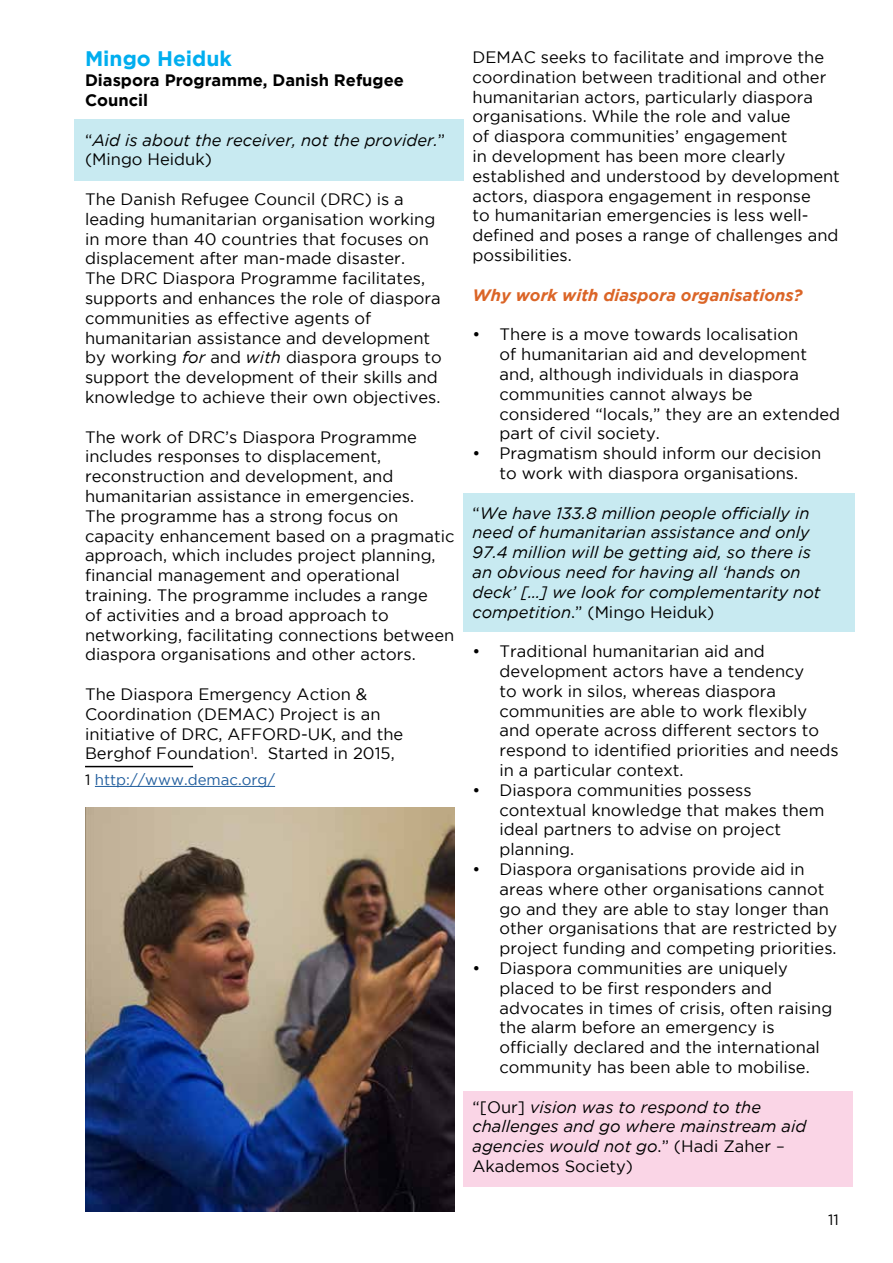
<style>
.page{position:relative;width:893px;height:1263px;background:#fff}
.page>*{position:absolute;margin:0;border:0;box-sizing:border-box;transform-origin:0 0}
.t1{font:700 21px "Gotham";color:#00aeef}
.t2{font:16.5px/19.8px "Gotham";color:#000}
.t3{font:italic 16.5px/19.8px "Gotham";color:#000}
.t4{font:700 16.5px/19.8px "Gotham";color:#000}
.t5{font:italic 700 16.5px "Gotham";color:#db6527}
.t6{font:15px "Gotham";color:#215e9e}
.t7{font:15px "Gotham";color:#000}
.s1{font-style:normal}
.s2{font-style:italic}
.s3{color:#000}
</style>
<div class="page">
<div style="left:463px;top:1091px;width:390px;height:95px;background:#fad5e6"></div>
<div style="left:463px;top:493px;width:392px;height:138px;background:#c8eaf1"></div>
<div style="left:74px;top:119px;width:389px;height:62px;background:#c8eaf1"></div>
<hr style="left:85px;top:766px;width:108px;height:1px;background:#000">
<hr style="left:95px;top:786px;width:180px;height:1px;background:#215e9e">
<img style="left:85px;top:808px;width:369px;height:404px">
<p class="t1" style="left:85px;top:47px;width:148px">Mingo Heiduk</p>
<p class="t4" style="left:85px;top:70px;width:320px">Diaspora Programme, Danish Refugee<br>Council</p>
<p class="t3" style="left:85px;top:130px;width:362px"><span class="s1">“</span>Aid is about the receiver, not the provider.<span class="s1">” (Mingo Heiduk)</span></p>
<p class="t2" style="left:85px;top:189px;width:358px">The Danish Refugee Council (DRC) is a leading humanitarian organisation working in more than 40 countries that focuses on displacement after man-made disaster.<br>The DRC Diaspora Programme facilitates, supports and enhances the role of diaspora communities as effective agents of humanitarian assistance and development by working <span class="s2">for</span> and <span class="s2">with</span> diaspora groups to support the development of their skills and knowledge to achieve their own objectives.</p>
<p class="t2" style="left:85px;top:427px;width:371px">The work of DRC’s Diaspora Programme includes responses to displacement, reconstruction and development, and humanitarian assistance in emergencies.<br>The programme has a strong focus on capacity enhancement based on a pragmatic approach, which includes project planning, financial management and operational training. The programme includes a range<br>of activities and a broad approach to networking, facilitating connections between diaspora organisations and other actors.</p>
<p class="t2" style="left:85px;top:684px;width:320px">The Diaspora Emergency Action &amp; Coordination (DEMAC) Project is an initiative of DRC, AFFORD-UK, and the Berghof Foundation<sup>1</sup>. Started in 2015,</p>
<p class="t6" style="left:85px;top:771px;width:192px"><span class="s3">1</span> http://www.demac.org/</p>
<p class="t2" style="left:472px;top:47px;width:369px">DEMAC seeks to facilitate and improve the coordination between traditional and other humanitarian actors, particularly diaspora organisations. While the role and value<br>of diaspora communities’ engagement<br>in development has been more clearly established and understood by development actors, diaspora engagement in response<br>to humanitarian emergencies is less well&shy;defined and poses a range of challenges and possibilities.</p>
<p class="t5" style="left:472px;top:285px;width:332px">Why work with diaspora organisations?</p>
<p class="t2" style="left:499px;top:324px;width:342px;text-indent:-27px">• There is a move towards localisation<br>of humanitarian aid and development and, although individuals in diaspora communities cannot always be considered “locals,” they are an extended part of civil society.</p>
<p class="t2" style="left:472px;top:443px;width:350px;text-align:center">• Pragmatism should inform our decision to work with diaspora organisations.</p>
<p class="t3" style="left:472px;top:503px;width:349px"><span class="s1">“</span>We have 133.8 million people officially in need of humanitarian assistance and only 97.4 million will be getting aid, so there is an obvious need for having all ‘hands on deck’ […] we look for complementarity not competition<span class="s1">.” (Mingo Heiduk)</span></p>
<p class="t2" style="left:499px;top:641px;width:341px;text-indent:-27px">• Traditional humanitarian aid and development actors have a tendency<br>to work in silos, whereas diaspora communities are able to work flexibly and operate across different sectors to respond to identified priorities and needs in a particular context.</p>
<p class="t2" style="left:499px;top:780px;width:326px;text-indent:-27px">• Diaspora communities possess contextual knowledge that makes them ideal partners to advise on project planning.</p>
<p class="t2" style="left:499px;top:859px;width:339px;text-indent:-27px">• Diaspora organisations provide aid in areas where other organisations cannot go and they are able to stay longer than other organisations that are restricted by project funding and competing priorities.</p>
<p class="t2" style="left:499px;top:958px;width:334px;text-indent:-27px">• Diaspora communities are uniquely placed to be first responders and advocates in times of crisis, often raising the alarm before an emergency is officially declared and the international community has been able to mobilise.</p>
<p class="t3" style="left:472px;top:1097px;width:335px"><span class="s1">“[Our]</span> vision was to respond to the challenges and go where mainstream aid agencies would not go<span class="s1">.” (Hadi Zaher –<br>Akademos Society)</span></p>
<p class="t7" style="left:828px;top:1211px;width:12px">11</p>
</div>
